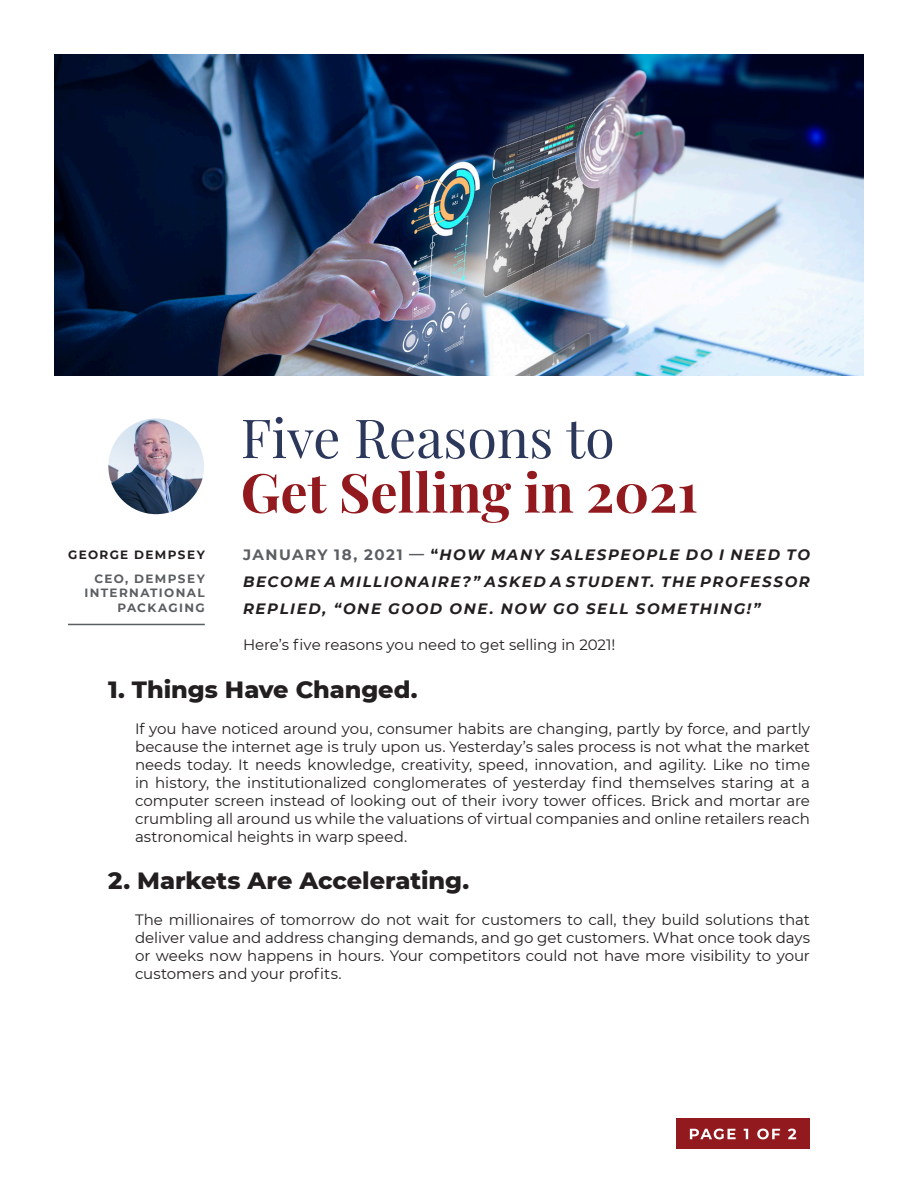
<style>
.page{position:relative;width:918px;height:1188px;background:#fff}
.page>*{position:absolute;margin:0;border:0;box-sizing:border-box;transform-origin:0 0}
.t1{font:800 24px "Montserrat";letter-spacing:-.005em;color:#231f20}
.t2{font:15px/18px "Montserrat";letter-spacing:-.005em;color:#231f20;text-align:justify}
.t3{font:italic 700 15px/27px "Montserrat";letter-spacing:.105em;color:#231f20;text-align:justify}
.t4{font:700 12px/24px "Montserrat";letter-spacing:.115em;color:#231f20;text-align:right}
.t5{font:700 12px/14.4px "Montserrat";letter-spacing:.115em;color:#5b5e62;text-align:right}
.s1{color:#5b5e62}
.s2{font-style:normal;color:#5b5e62}
.s3{font-style:normal}
</style>
<div class="page">
<svg style="left:243px;top:417px;width:369px;height:42px"></svg>
<svg style="left:243px;top:470px;width:453px;height:53px"></svg>
<img style="left:108px;top:418px;width:96px;height:96px;border-radius:48px">
<hr style="left:68px;top:624px;width:137px;height:1px;background:#5b5e62">
<img style="left:54px;top:54px;width:810px;height:322px">
<div style="left:676px;top:1119px;width:134px;height:30px;background:#92191e"></div>
<svg style="left:690px;top:1129px;width:106px;height:10px"></svg>
<p class="t4" style="left:68px;top:542px;width:138px">GEORGE DEMPSEY<br><span class="s1">CEO, DEMPSEY</span></p>
<p class="t5" style="left:84px;top:585px;width:122px">INTERNATIONAL<br>PACKAGING</p>
<p class="t3" style="left:243px;top:540px;width:569px"><span class="s2">JANUARY 18, 2021 —</span> <span class="s3">“</span>HOW MANY SALESPEOPLE DO I NEED TO BECOME A MILLIONAIRE?” ASKED A STUDENT. THE PROFESSOR REPLIED, “ONE GOOD ONE. NOW GO SELL SOMETHING!”</p>
<p class="t2" style="left:243px;top:635px;width:374px">Here’s five reasons you need to get selling in 2021!</p>
<p class="t1" style="left:108px;top:672px;width:311px">1. Things Have Changed.</p>
<p class="t2" style="left:135px;top:719px;width:677px">If you have noticed around you, consumer habits are changing, partly by force, and partly because the internet age is truly upon us. Yesterday’s sales process is not what the market needs today. It needs knowledge, creativity, speed, innovation, and agility. Like no time in history, the institutionalized conglomerates of yesterday find themselves staring at a computer screen instead of looking out of their ivory tower offices. Brick and mortar are crumbling all around us while the valuations of virtual companies and online retailers reach astronomical heights in warp speed.</p>
<p class="t1" style="left:108px;top:862px;width:363px">2. Markets Are Accelerating.</p>
<p class="t2" style="left:135px;top:910px;width:677px">The millionaires of tomorrow do not wait for customers to call, they build solutions that deliver value and address changing demands, and go get customers. What once took days or weeks now happens in hours. Your competitors could not have more visibility to your customers and your profits.</p>
</div>
